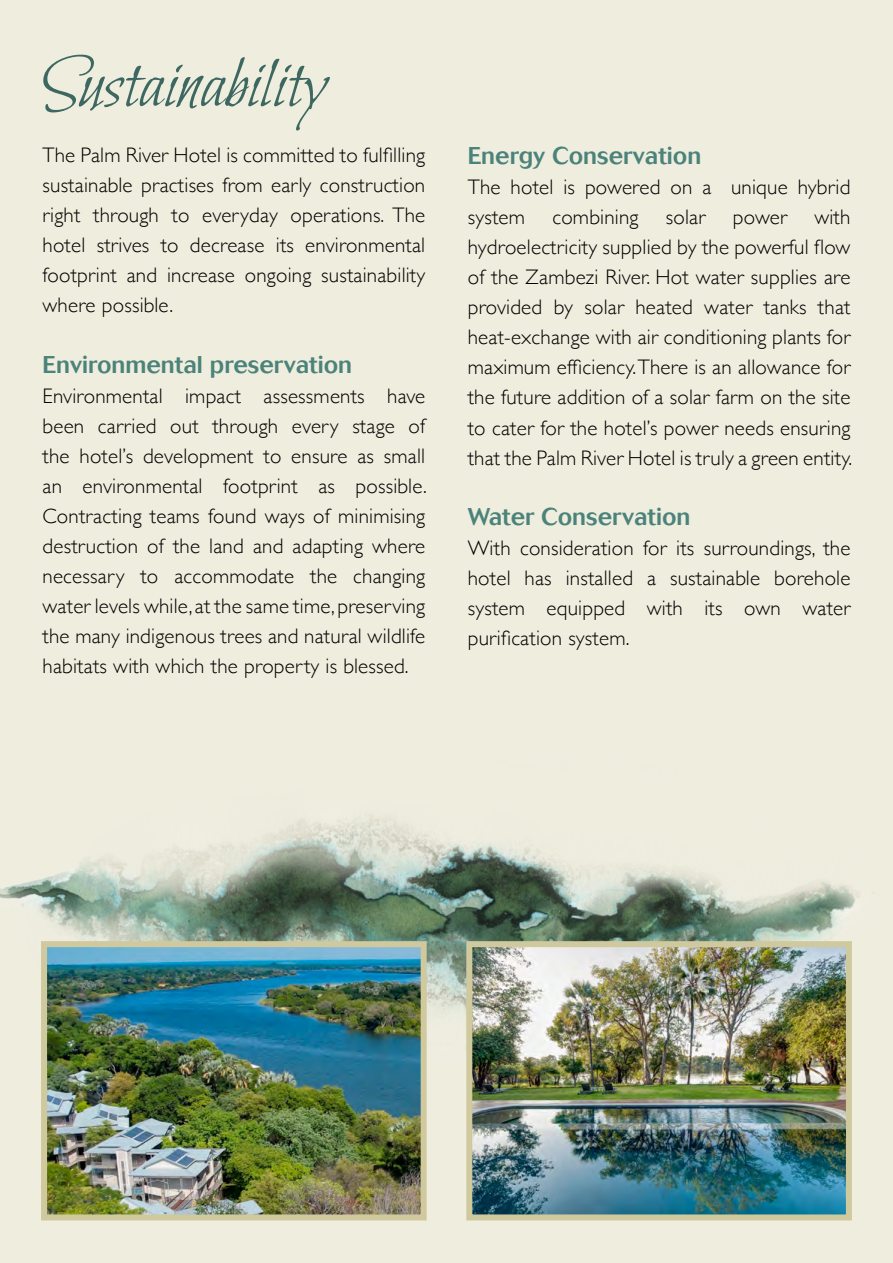
<style>
.page{position:relative;width:893px;height:1263px;background:#efedde}
.page>*{position:absolute;margin:0;border:0;box-sizing:border-box;transform-origin:0 0}
.t1{font:74.55px "Bilbo Swash Caps";color:#3d6861}
.t2{font:500 24px "Cosmos";color:#4b837b}
.t3{font:300 21px/30px "Gill Sans";letter-spacing:.01em;color:#000;text-align:justify}
</style>
<div class="page">
<img style="left:0;top:760px;width:893px;height:332px">
<img style="left:473px;top:948px;width:372px;height:265px">
<div style="left:466px;top:941px;width:386px;height:279px;border:6px solid #cfc99d"></div>
<img style="left:48px;top:948px;width:372px;height:265px">
<div style="left:41px;top:941px;width:386px;height:279px;border:6px solid #cfc99d"></div>
<h1 class="t1" style="left:44px;top:43px;width:284px">Sustainability</h1>
<p class="t3" style="left:43px;top:139px;width:384px">The Palm River Hotel is committed to fulfilling sustainable practises from early construction right through to everyday operations. The hotel strives to decrease its environmental footprint and increase ongoing sustainability where possible.</p>
<p class="t2" style="left:43px;top:351px;width:311px">Environmental preservation</p>
<p class="t3" style="left:43px;top:380px;width:386px">Environmental impact assessments have been carried out through every stage of the hotel’s development to ensure as small an environmental footprint as possible.<br>Contracting teams found ways of minimising destruction of the land and adapting where necessary to accommodate the changing water levels while, at the same time, preserving the many indigenous trees and natural wildlife habitats with which the property is blessed.</p>
<p class="t2" style="left:468px;top:142px;width:235px">Energy Conservation</p>
<p class="t3" style="left:468px;top:172px;width:384px">The hotel is powered on a unique hybrid system</p>
<p class="t3" style="left:468px;top:202px;width:386px;text-indent:347px">with hydroelectricity supplied by the powerful flow of the Zambezi River. Hot water supplies are provided by solar heated water tanks that heat-exchange with air conditioning plants for maximum efficiency. There is an allowance for the future addition of a solar farm on the site to cater for the hotel’s power needs ensuring that the Palm River Hotel is truly a green entity.</p>
<p class="t2" style="left:468px;top:503px;width:224px">Water Conservation</p>
<p class="t3" style="left:468px;top:533px;width:384px">With consideration for its surroundings, the hotel has installed a sustainable borehole system equipped with its own water purification system.</p>
<p class="t3" style="left:552px;top:202px;width:88px">combining</p>
<p class="t3" style="left:666px;top:202px;width:41px">solar</p>
<p class="t3" style="left:733px;top:202px;width:56px">power</p>
</div>
